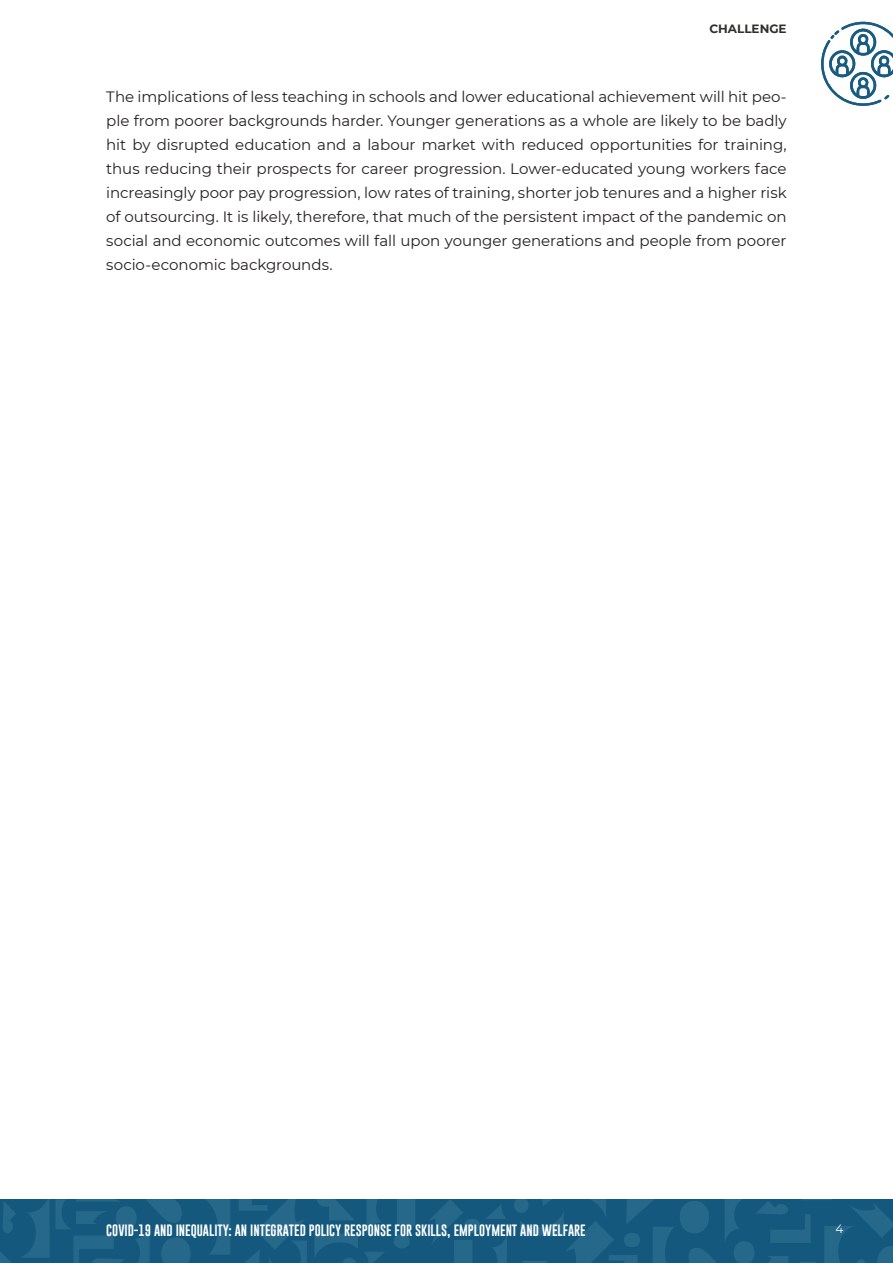
<style>
.page{position:relative;width:893px;height:1263px;background:#fff}
.page>*{position:absolute;margin:0;border:0;box-sizing:border-box;transform-origin:0 0}
.normale{font:15px/24px "Montserrat";color:#231f20;text-align:justify}
.t1{font:12px "Gobold";color:#fff}
.t2{font:700 12px "Montserrat";color:#30302e}
.t3{font:12px "Montserrat";color:#fff}
</style>
<div class="page">
<div style="left:0;top:1199px;width:893px;height:64px;background:#14597d"></div>
<svg style="left:514px;top:1199px;width:379px;height:64px"></svg>
<svg style="left:430px;top:1200px;width:77px;height:63px"></svg>
<svg style="left:0;top:1199px;width:415px;height:64px"></svg>
<svg style="left:821px;top:22px;width:72px;height:84px"></svg>
<p class="t2" style="left:709px;top:20px;width:79px">CHALLENGE</p>
<p class="normale" style="left:106px;top:84px;width:682px">The implications of less teaching in schools and lower educational achievement will hit peo&shy;ple from poorer backgrounds harder. Younger generations as a whole are likely to be badly hit by disrupted education and a labour market with reduced opportunities for training, thus reducing their prospects for career progression. Lower-educated young workers face increasingly poor pay progression, low rates of training, shorter job tenures and a higher risk of outsourcing. It is likely, therefore, that much of the persistent impact of the pandemic on social and economic outcomes will fall upon younger generations and people from poorer socio-economic backgrounds.</p>
<p class="t1" style="left:106px;top:1223px;width:481px">COVID-19 AND INEQUALITY: AN INTEGRATED POLICY RESPONSE FOR SKILLS, EMPLOYMENT AND WELFARE</p>
<p class="t3" style="left:836px;top:1221px;width:9px">4</p>
</div>
